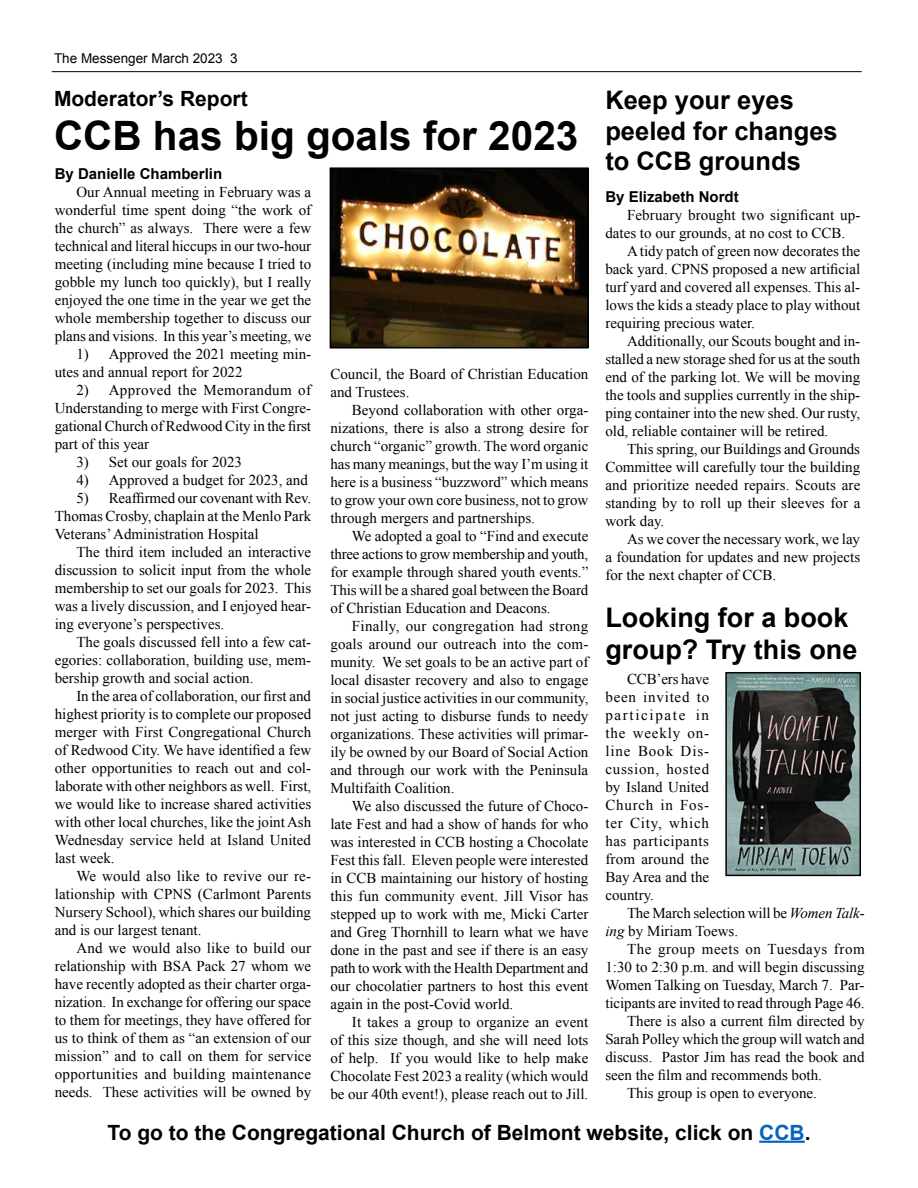
<style>
.page{position:relative;width:918px;height:1188px;background:#fff}
.page>*{position:absolute;margin:0;border:0;box-sizing:border-box;transform-origin:0 0}
.t1{font:700 40.5px "Arial";color:#000}
.t2{font:700 27px/32.4px "Arial";color:#000}
.t3{font:700 25.5px/30.6px "Arial";color:#000}
.t4{font:700 21px "Arial";color:#000}
.t5{font:15px/18px "Times New Roman";color:#000;text-align:justify}
.t6{font:700 15px "Arial";color:#000}
.t7{font:15px "Times New Roman";letter-spacing:.035em;color:#000}
.t8{font:13.5px "Arial";color:#000}
.s1{font-style:italic}
.s2{color:#0563c1}
</style>
<div class="page">
<hr style="left:759px;top:1141px;width:46px;height:2px;background:#0563c1">
<hr style="left:52px;top:71px;width:810px;height:1px;background:#000">
<img style="left:728px;top:675px;width:130px;height:198px">
<div style="left:725px;top:672px;width:136px;height:204px;border:2px solid #000"></div>
<img style="left:333px;top:170px;width:253px;height:176px">
<div style="left:330px;top:167px;width:259px;height:182px;border:2px solid #000"></div>
<p class="t8" style="left:54px;top:50px;width:185px">The Messenger March 2023 3</p>
<h3 class="t4" style="left:54px;top:84px;width:195px">Moderator’s Report</h3>
<h1 class="t1" style="left:54px;top:109px;width:526px">CCB has big goals for 2023</h1>
<p class="t6" style="left:55px;top:164px;width:169px">By Danielle Chamberlin</p>
<p class="t5" style="left:55px;top:183px;width:258px;text-indent:22px">Our Annual meeting in February was a wonderful time spent doing “the work of the church” as always. There were a few technical and literal hiccups in our two-hour meeting (including mine because I tried to gobble my lunch too quickly), but I really enjoyed the one time in the year we get the whole membership together to discuss our plans and visions. In this year’s meeting, we</p>
<p class="t5" style="left:55px;top:345px;width:258px;text-indent:22px">1) Approved the 2021 meeting min&shy;utes and annual report for 2022</p>
<p class="t5" style="left:55px;top:381px;width:258px;text-indent:22px">2) Approved the Memorandum of Understanding to merge with First Congre&shy;gational Church of Redwood City in the first part of this year</p>
<p class="t5" style="left:76px;top:453px;width:167px">3) Set our goals for 2023</p>
<p class="t5" style="left:76px;top:471px;width:233px">4) Approved a budget for 2023, and</p>
<p class="t5" style="left:55px;top:489px;width:258px;text-indent:22px">5) Reaffirmed our covenant with Rev.<br>Thomas Crosby, chaplain at the Menlo Park Veterans’ Administration Hospital</p>
<p class="t5" style="left:55px;top:543px;width:258px;text-indent:22px">The third item included an interactive discussion to solicit input from the whole membership to set our goals for 2023. This was a lively discussion, and I enjoyed hear&shy;ing everyone’s perspectives.</p>
<p class="t5" style="left:55px;top:633px;width:258px;text-indent:22px">The goals discussed fell into a few cat&shy;egories: collaboration, building use, mem&shy;bership growth and social action.</p>
<p class="t5" style="left:55px;top:687px;width:258px;text-indent:22px">In the area of collaboration, our first and highest priority is to complete our proposed merger with First Congregational Church of Redwood City. We have identified a few other opportunities to reach out and col&shy;laborate with other neighbors as well. First, we would like to increase shared activities with other local churches, like the joint Ash Wednesday service held at Island United last week.</p>
<p class="t5" style="left:55px;top:867px;width:258px;text-indent:22px">We would also like to revive our re&shy;lationship with CPNS (Carlmont Parents Nursery School), which shares our building and is our largest tenant.</p>
<p class="t5" style="left:55px;top:939px;width:258px;text-indent:22px">And we would also like to build our relationship with BSA Pack 27 whom we have recently adopted as their charter orga&shy;nization. In exchange for offering our space to them for meetings, they have offered for us to think of them as “an extension of our mission” and to call on them for service opportunities and building maintenance needs. These activities will be owned by</p>
<p class="t5" style="left:330px;top:365px;width:260px">Council, the Board of Christian Education and Trustees.</p>
<p class="t5" style="left:330px;top:401px;width:260px;text-indent:22px">Beyond collaboration with other orga&shy;nizations, there is also a strong desire for church “organic” growth. The word organic has many meanings, but the way I’m using it here is a business “buzzword” which means to grow your own core business, not to grow through mergers and partnerships.</p>
<p class="t5" style="left:330px;top:527px;width:260px;text-indent:22px">We adopted a goal to “Find and execute three actions to grow membership and youth, for example through shared youth events.” This will be a shared goal between the Board of Christian Education and Deacons.</p>
<p class="t5" style="left:330px;top:617px;width:260px;text-indent:22px">Finally, our congregation had strong goals around our outreach into the com&shy;munity. We set goals to be an active part of local disaster recovery and also to engage in social justice activities in our community, not just acting to disburse funds to needy organizations. These activities will primar&shy;ily be owned by our Board of Social Action and through our work with the Peninsula Multifaith Coalition.</p>
<p class="t5" style="left:330px;top:797px;width:260px;text-indent:22px">We also discussed the future of Choco&shy;late Fest and had a show of hands for who was interested in CCB hosting a Chocolate Fest this fall. Eleven people were interested in CCB maintaining our history of hosting this fun community event. Jill Visor has stepped up to work with me, Micki Carter and Greg Thornhill to learn what we have done in the past and see if there is an easy path to work with the Health Department and our chocolatier partners to host this event again in the post-Covid world.</p>
<p class="t5" style="left:330px;top:1013px;width:260px;text-indent:22px">It takes a group to organize an event of this size though, and she will need lots of help. If you would like to help make Chocolate Fest 2023 a reality (which would be our 40th event!), please reach out to Jill.</p>
<h3 class="t3" style="left:605px;top:86px;width:234px">Keep your eyes peeled for changes to CCB grounds</h3>
<p class="t6" style="left:605px;top:187px;width:135px">By Elizabeth Nordt</p>
<p class="t5" style="left:605px;top:206px;width:257px;text-indent:22px">February brought two significant up&shy;dates to our grounds, at no cost to CCB.</p>
<p class="t5" style="left:605px;top:242px;width:256px;text-indent:22px">A tidy patch of green now decorates the back yard. CPNS proposed a new artificial turf yard and covered all expenses. This al&shy;lows the kids a steady place to play without requiring precious water.</p>
<p class="t5" style="left:605px;top:332px;width:256px;text-indent:22px">Additionally, our Scouts bought and in&shy;stalled a new storage shed for us at the south end of the parking lot. We will be moving the tools and supplies currently in the ship&shy;ping container into the new shed. Our rusty, old, reliable container will be retired.</p>
<p class="t5" style="left:605px;top:440px;width:257px;text-indent:22px">This spring, our Buildings and Grounds Committee will carefully tour the building and prioritize needed repairs. Scouts are standing by to roll up their sleeves for a work day.</p>
<p class="t5" style="left:605px;top:530px;width:256px;text-indent:22px">As we cover the necessary work, we lay a foundation for updates and new projects for the next chapter of CCB.</p>
<h2 class="t2" style="left:605px;top:602px;width:254px">Looking for a book group? Try this one</h2>
<p class="t5" style="left:605px;top:670px;width:105px;text-indent:22px">CCB’ers have been invited to participate in the weekly on&shy;line Book Dis&shy;cussion, hosted by Island United Church in Fos&shy;ter City, which has participants from around the Bay Area and the country.</p>
<p class="t5" style="left:605px;top:904px;width:261px;text-indent:22px">The March selection will be <span class="s1">Women Talk&shy;ing</span> by Miriam Toews.</p>
<p class="t7" style="left:627px;top:939px;width:239px">The group meets on Tuesdays from</p>
<p class="t5" style="left:605px;top:958px;width:261px">1:30 to 2:30 p.m. and will begin discussing</p>
<p class="t5" style="left:605px;top:976px;width:261px">Women Talking on Tuesday, March 7. Par-</p>
<p class="t5" style="left:605px;top:994px;width:261px">ticipants are invited to read through Page 46.</p>
<p class="t5" style="left:627px;top:1012px;width:239px">There is also a current film directed by</p>
<p class="t5" style="left:605px;top:1030px;width:261px">Sarah Polley which the group will watch and</p>
<p class="t5" style="left:605px;top:1048px;width:261px">discuss. Pastor Jim has read the book and</p>
<p class="t5" style="left:605px;top:1066px;width:218px">seen the film and recommends both.</p>
<p class="t5" style="left:627px;top:1084px;width:191px">This group is open to everyone.</p>
<h3 class="t4" style="left:107px;top:1118px;width:705px">To go to the Congregational Church of Belmont website, click on <span class="s2">CCB</span>.</h3>
</div>
